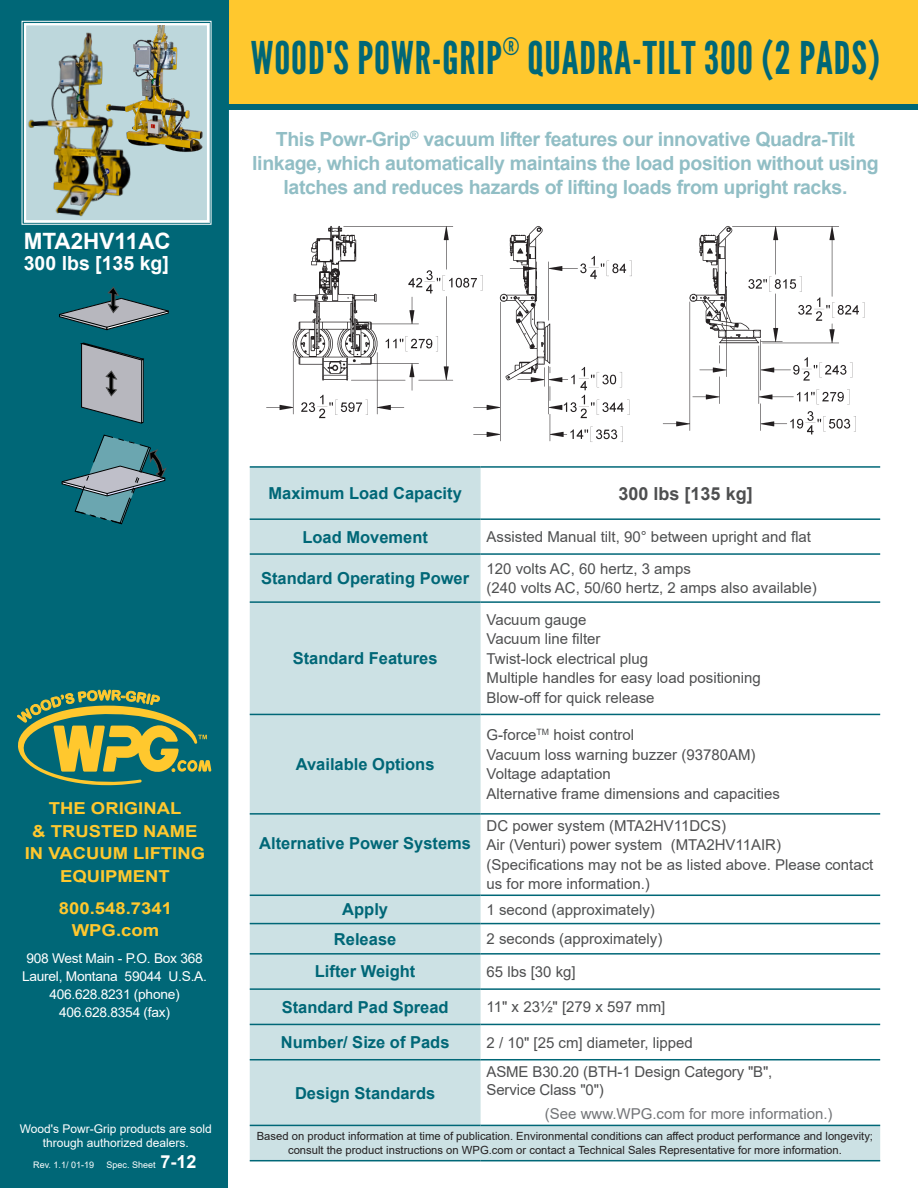
<style>
.page{position:relative;width:918px;height:1188px;background:#fff}
.page>*{position:absolute;margin:0;border:0;box-sizing:border-box;transform-origin:0 0}
.t1{font:45px "League Gothic";letter-spacing:.02em;color:#006777}
.t2{font:700 22.5px "Arial";color:#fff}
.t3{font:700 19.5px/24px "Arial";letter-spacing:-.02em;color:#91bec5;text-align:center}
.t4{font:700 19.5px "Arial";color:#fff}
.t5{font:700 18px "Arial";color:#4e4f50}
.t6{font:700 16.5px "Arial";color:#006777}
.t7{font:700 16.5px/22.5px "Arial";color:#ffc82e;text-align:center;scale:1.12 1}
.t8{font:15px/19.5px "Arial";color:#4e4f50}
.t9{font:15px "Arial";color:#727477}
.t10{font:13.5px "Arial";letter-spacing:-.02em;color:#fff}
.t11{font:12px/14.4px "Arial";color:#fff;text-align:center}
.t12{font:11.25px/13.5px "Arial";color:#231f20;text-align:center}
.t13{font:9px "Arial";color:#fff}
.s1{font-weight:700;font-size:18px}
</style>
<div class="page">
<div style="left:223px;top:0;width:695px;height:107px;background:#ffc82e"></div>
<div style="left:0;top:0;width:229px;height:1188px;background:#006777"></div>
<svg style="left:21px;top:21px;width:191px;height:204px;background:#b1d0d5"></svg>
<div style="left:24px;top:23px;width:185px;height:199px;border:2px solid #fff"></div>
<svg style="left:250px;top:468px;width:630px;height:692px"></svg>
<hr style="left:250px;top:518px;width:231px;height:2px;background:#006777">
<hr style="left:481px;top:518px;width:399px;height:2px;background:#006777">
<hr style="left:250px;top:466px;width:231px;height:2px;background:#006777">
<hr style="left:481px;top:466px;width:399px;height:2px;background:#006777">
<hr style="left:250px;top:553px;width:231px;height:2px;background:#006777">
<hr style="left:481px;top:553px;width:399px;height:2px;background:#006777">
<hr style="left:250px;top:601px;width:231px;height:2px;background:#006777">
<hr style="left:481px;top:601px;width:399px;height:2px;background:#006777">
<hr style="left:250px;top:714px;width:231px;height:1px;background:#006777">
<hr style="left:481px;top:714px;width:399px;height:1px;background:#006777">
<hr style="left:250px;top:813px;width:231px;height:2px;background:#006777">
<hr style="left:481px;top:813px;width:399px;height:2px;background:#006777">
<hr style="left:250px;top:895px;width:231px;height:1px;background:#006777">
<hr style="left:481px;top:895px;width:399px;height:1px;background:#006777">
<hr style="left:250px;top:923px;width:231px;height:1px;background:#006777">
<hr style="left:481px;top:923px;width:399px;height:1px;background:#006777">
<hr style="left:250px;top:953px;width:231px;height:2px;background:#006777">
<hr style="left:481px;top:953px;width:399px;height:2px;background:#006777">
<hr style="left:250px;top:988px;width:231px;height:2px;background:#006777">
<hr style="left:481px;top:988px;width:399px;height:2px;background:#006777">
<hr style="left:250px;top:1024px;width:231px;height:1px;background:#006777">
<hr style="left:481px;top:1024px;width:399px;height:1px;background:#006777">
<hr style="left:250px;top:1059px;width:231px;height:1px;background:#006777">
<hr style="left:481px;top:1059px;width:399px;height:1px;background:#006777">
<hr style="left:250px;top:1125px;width:231px;height:1px;background:#006777">
<hr style="left:481px;top:1125px;width:399px;height:1px;background:#006777">
<hr style="left:250px;top:1160px;width:231px;height:1px;background:#006777">
<hr style="left:481px;top:1160px;width:399px;height:1px;background:#006777">
<div style="left:223px;top:104px;width:695px;height:6px;background:#006777"></div>
<svg style="left:14px;top:690px;width:197px;height:97px;background:#5c8a5c"></svg>
<img style="left:104px;top:25px;width:102px;height:130px">
<img style="left:19px;top:30px;width:123px;height:197px">
<img style="left:266px;top:226px;width:599px;height:216px">
<svg style="left:59px;top:286px;width:110px;height:44px;background:#3a7783"></svg>
<svg style="left:62px;top:435px;width:104px;height:89px;background:#3a7e8a"></svg>
<svg style="left:80px;top:343px;width:64px;height:81px;background:#80959d"></svg>
<p class="t2" style="left:24px;top:226px;width:149px">MTA2HV11AC</p>
<p class="t4" style="left:24px;top:250px;width:147px">300 lbs [135 kg]</p>
<p class="t1" style="left:251px;top:31px;width:631px">WOOD'S POWR-GRIP<sup>®</sup> QUADRA-TILT 300 (2 PADS)</p>
<p class="t3" style="left:252px;top:127px;width:628px">This Powr-Grip<sup>®</sup> vacuum lifter features our innovative Quadra-Tilt linkage, which automatically maintains the load position without using latches and reduces hazards of lifting loads from upright racks.</p>
<p class="t7" style="left:49px;top:797px;width:120px">THE ORIGINAL</p>
<p class="t7" style="left:32px;top:820px;width:149px">&amp; TRUSTED NAME</p>
<p class="t7" style="left:25px;top:842px;width:163px">IN VACUUM LIFTING<br>EQUIPMENT</p>
<p class="t7" style="left:59px;top:897px;width:102px">800.548.7341</p>
<p class="t7" style="left:72px;top:920px;width:79px">WPG.com</p>
<p class="t10" style="left:26px;top:949px;width:178px">908 West Main - P.O. Box 368</p>
<p class="t10" style="left:22px;top:967px;width:186px">Laurel, Montana 59044 U.S.A.</p>
<p class="t10" style="left:49px;top:985px;width:132px">406.628.8231 (phone)</p>
<p class="t10" style="left:59px;top:1003px;width:112px">406.628.8354 (fax)</p>
<p class="t11" style="left:20px;top:1121px;width:194px">Wood's Powr-Grip products are sold through authorized dealers.</p>
<p class="t13" style="left:33px;top:1159px;width:62px">Rev. 1.1/ 01-19</p>
<p class="t13" style="left:107px;top:1159px;width:92px">Spec. Sheet <span class="s1">7-12</span></p>
<p class="t6" style="left:268px;top:482px;width:195px">Maximum Load Capacity</p>
<p class="t5" style="left:619px;top:481px;width:136px">300 lbs [135 kg]</p>
<p class="t6" style="left:302px;top:525px;width:127px">Load Movement</p>
<p class="t8" style="left:487px;top:527px;width:326px">Assisted Manual tilt, 90° between upright and flat</p>
<p class="t6" style="left:261px;top:567px;width:210px">Standard Operating Power</p>
<p class="t8" style="left:487px;top:559px;width:206px">120 volts AC, 60 hertz, 3 amps</p>
<p class="t8" style="left:487px;top:578px;width:332px">(240 volts AC, 50/60 hertz, 2 amps also available)</p>
<p class="t6" style="left:293px;top:647px;width:146px">Standard Features</p>
<p class="t6" style="left:296px;top:753px;width:140px">Available Options</p>
<p class="t6" style="left:259px;top:832px;width:213px">Alternative Power Systems</p>
<p class="t8" style="left:487px;top:610px;width:101px">Vacuum gauge</p>
<p class="t8" style="left:487px;top:629px;width:115px">Vacuum line filter</p>
<p class="t8" style="left:487px;top:649px;width:163px">Twist-lock electrical plug</p>
<p class="t8" style="left:487px;top:668px;width:276px">Multiple handles for easy load positioning</p>
<p class="t8" style="left:487px;top:688px;width:170px">Blow-off for quick release</p>
<p class="t8" style="left:487px;top:725px;width:149px">G-force<sup>TM</sup> hoist control</p>
<p class="t8" style="left:487px;top:745px;width:270px">Vacuum loss warning buzzer (93780AM)</p>
<p class="t8" style="left:487px;top:764px;width:126px">Voltage adaptation</p>
<p class="t8" style="left:487px;top:784px;width:295px">Alternative frame dimensions and capacities</p>
<p class="t8" style="left:487px;top:816px;width:241px">DC power system (MTA2HV11DCS)</p>
<p class="t8" style="left:487px;top:835px;width:296px">Air (Venturi) power system (MTA2HV11AIR)</p>
<p class="t8" style="left:487px;top:855px;width:388px">(Specifications may not be as listed above. Please contact us for more information.)</p>
<p class="t6" style="left:342px;top:898px;width:47px">Apply</p>
<p class="t8" style="left:487px;top:900px;width:170px">1 second (approximately)</p>
<p class="t6" style="left:334px;top:927px;width:64px">Release</p>
<p class="t8" style="left:487px;top:929px;width:177px">2 seconds (approximately)</p>
<p class="t6" style="left:315px;top:960px;width:102px">Lifter Weight</p>
<p class="t8" style="left:487px;top:962px;width:91px">65 lbs [30 kg]</p>
<p class="t6" style="left:282px;top:995px;width:168px">Standard Pad Spread</p>
<p class="t8" style="left:487px;top:997px;width:180px">11" x 23½" [279 x 597 mm]</p>
<p class="t6" style="left:281px;top:1031px;width:170px">Number/ Size of Pads</p>
<p class="t8" style="left:487px;top:1032px;width:208px">2 / 10" [25 cm] diameter, lipped</p>
<p class="t6" style="left:295px;top:1081px;width:142px">Design Standards</p>
<p class="t8" style="left:487px;top:1062px;width:287px">ASME B30.20 (BTH-1 Design Category "B",</p>
<p class="t8" style="left:487px;top:1080px;width:119px">Service Class "0")</p>
<p class="t9" style="left:545px;top:1104px;width:289px">(See www.WPG.com for more information.)</p>
<p class="t12" style="left:257px;top:1130px;width:618px">Based on product information at time of publication. Environmental conditions can affect product performance and longevity; consult the product instructions on WPG.com or contact a Technical Sales Representative for more information.</p>
</div>
